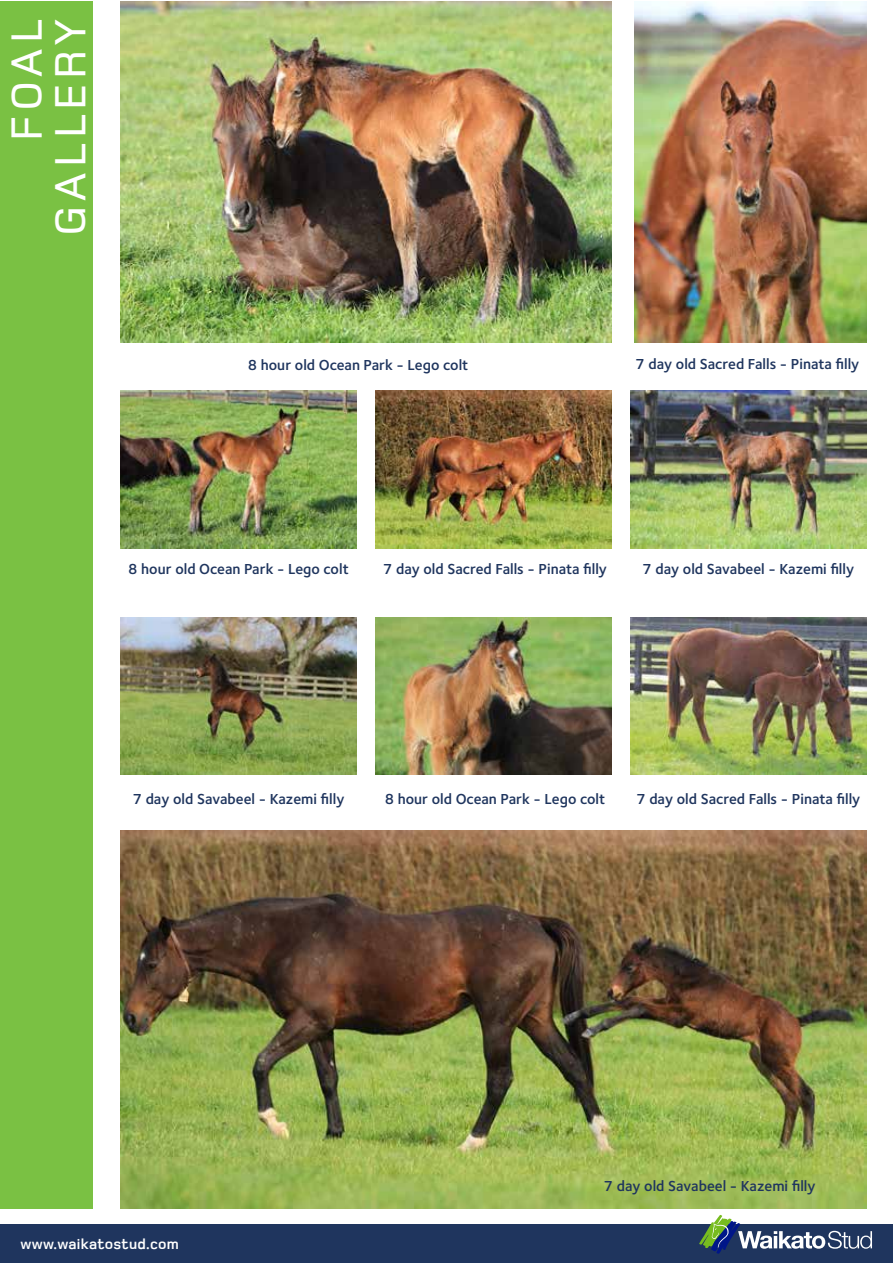
<style>
.page{position:relative;width:893px;height:1263px;background:#fff}
.page>*{position:absolute;margin:0;border:0;box-sizing:border-box;transform-origin:0 0}
.t1{font:500 45px/43.5px "Foundry Monoline";letter-spacing:.115em;color:#fff;text-align:right}
.t2{font:600 15px "Foundry Sterling";color:#1f355e}
.t3{font:700 15px "Foundry Monoline";letter-spacing:.02em;color:#fff}
</style>
<div class="page">
<div style="left:0;top:1224px;width:893px;height:39px;background:#1f355e"></div>
<svg style="left:699px;top:1215px;width:173px;height:39px"></svg>
<div style="left:0;top:1px;width:92px;height:1208px;background:#7ac143"></div>
<img style="left:120px;top:390px;width:237px;height:158px">
<img style="left:120px;top:2px;width:492px;height:340px">
<img style="left:120px;top:830px;width:746px;height:378px">
<img style="left:375px;top:390px;width:237px;height:158px">
<img style="left:630px;top:390px;width:236px;height:158px">
<img style="left:120px;top:617px;width:237px;height:158px">
<img style="left:375px;top:617px;width:237px;height:158px">
<img style="left:630px;top:617px;width:236px;height:158px">
<img style="left:635px;top:2px;width:231px;height:340px">
<h1 class="t1" style="left:5px;top:236px;width:218px;rotate:-90deg">FOAL<br>GALLERY</h1>
<p class="t2" style="left:248px;top:356px;width:222px">8 hour old Ocean Park - Lego colt</p>
<p class="t2" style="left:635px;top:356px;width:226px">7 day old Sacred Falls - Pinata filly</p>
<p class="t2" style="left:128px;top:560px;width:222px">8 hour old Ocean Park - Lego colt</p>
<p class="t2" style="left:383px;top:560px;width:226px">7 day old Sacred Falls - Pinata filly</p>
<p class="t2" style="left:642px;top:560px;width:213px">7 day old Savabeel - Kazemi filly</p>
<p class="t2" style="left:133px;top:790px;width:213px">7 day old Savabeel - Kazemi filly</p>
<p class="t2" style="left:385px;top:790px;width:222px">8 hour old Ocean Park - Lego colt</p>
<p class="t2" style="left:636px;top:790px;width:226px">7 day old Sacred Falls - Pinata filly</p>
<p class="t2" style="left:604px;top:1177px;width:213px">7 day old Savabeel - Kazemi filly</p>
<p class="t3" style="left:20px;top:1235px;width:160px">www.waikatostud.com</p>
</div>
